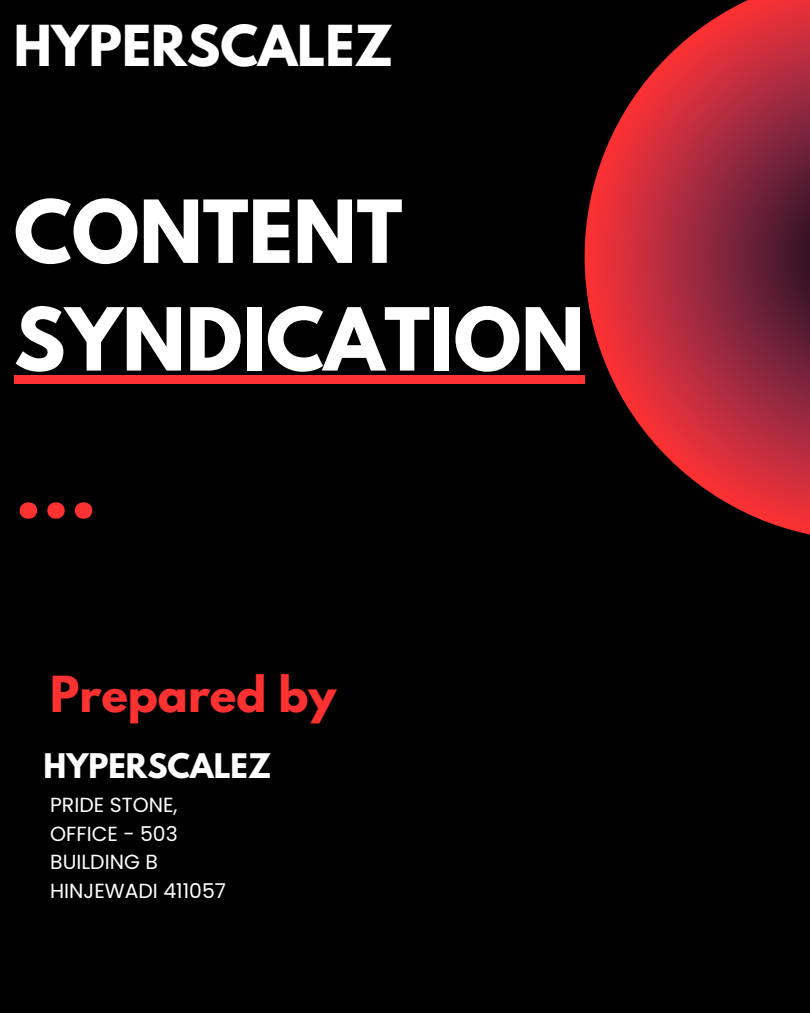
<style>
.page{position:relative;width:810px;height:1013px;background:#fff}
.page>*{position:absolute;margin:0;border:0;box-sizing:border-box;transform-origin:0 0}
.t1{font:700 100px "Canva Sans";color:#ff3131}
.t2{font:700 76.9px/107.6px "League Spartan";color:#fff}
.t3{font:700 50px "League Spartan";color:#fff}
.t4{font:700 44px "League Spartan";color:#ff3131}
.t5{font:700 30px "League Spartan";color:#fff}
.t6{font:20.4px "Poppins";color:#fff}
</style>
<div class="page">
<div style="left:0;top:0;width:810px;height:1012px;background:#000"></div>
<svg style="left:585px;top:0;width:225px;height:535px"></svg>
<div style="left:14px;top:375px;width:571px;height:9px;background:#ff3131"></div>
<h1 class="t3" style="left:14px;top:21px;width:381px">HYPERSCALEZ</h1>
<h2 class="t2" style="left:14px;top:188px;width:572px">CONTENT<br>SYNDICATION</h2>
<p class="t1" style="left:15px;top:411px;width:84px">...</p>
<p class="t4" style="left:50px;top:672px;width:288px">Prepared by</p>
<p class="t5" style="left:44px;top:750px;width:229px">HYPERSCALEZ</p>
<h3 class="t6" style="left:50px;top:791px;width:129px">PRIDE STONE,</h3>
<h4 class="t6" style="left:50px;top:819px;width:129px">OFFICE - 503</h4>
<p class="t6" style="left:50px;top:848px;width:109px">BUILDING B</p>
<p class="t6" style="left:50px;top:876px;width:177px">HINJEWADI 411057</p>
</div>
